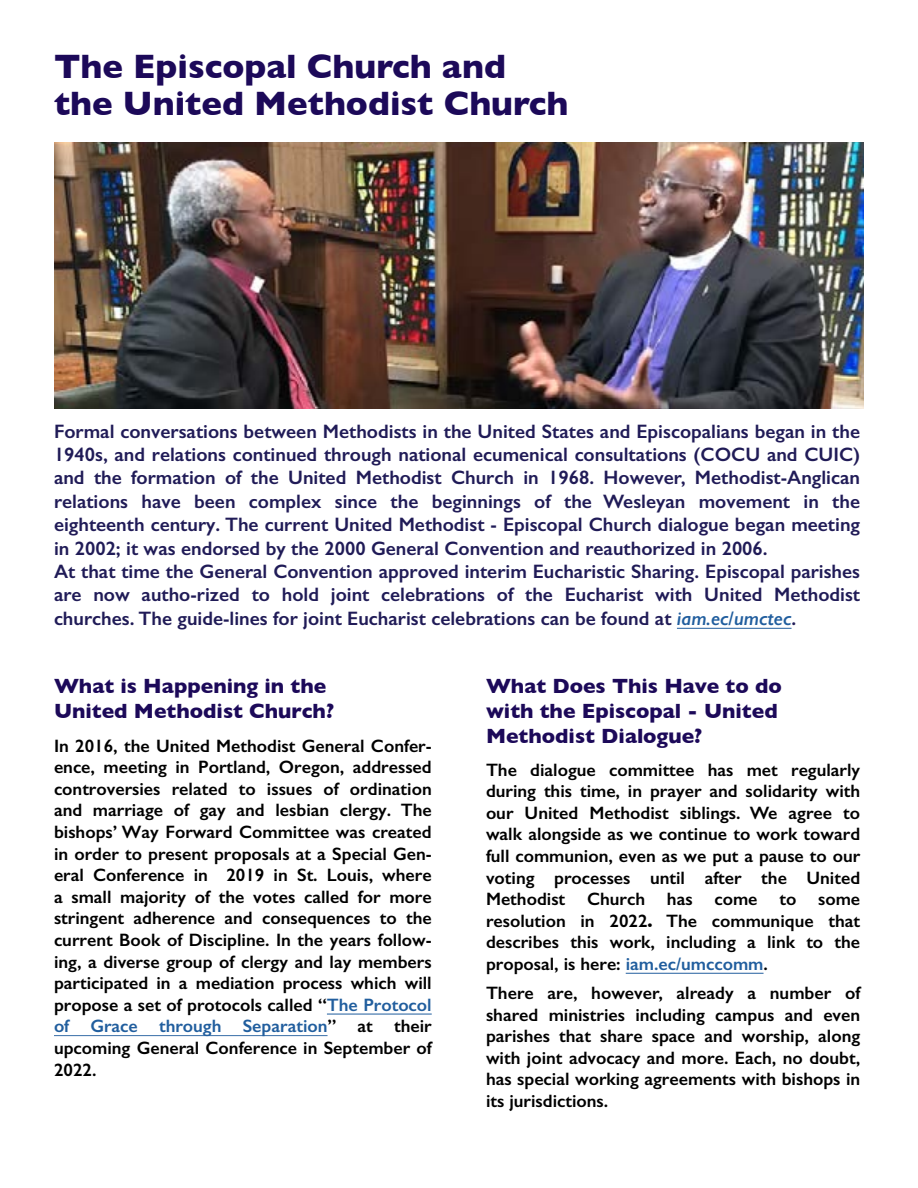
<style>
.page{position:relative;width:918px;height:1188px;background:#fff}
.page>*{position:absolute;margin:0;border:0;box-sizing:border-box;transform-origin:0 0}
.t1{font:700 34.5px/37.5px "Gill Sans";color:#1c0959}
.t2{font:700 21px/25.2px "Gill Sans";color:#1c0959}
.t3{font:600 19.5px/23.4px "Gill Sans";color:#201b57}
.t4{font:600 18px/21.6px "Gill Sans";color:#000;text-align:justify}
.s1{font-style:italic;color:#215e9e}
.s2{color:#215e9e}
.s3{font-weight:700}
</style>
<div class="page">
<img style="left:54px;top:143px;width:810px;height:265px">
<hr style="left:677px;top:628px;width:115px;height:1px;background:#215e9e">
<hr style="left:54px;top:1035px;width:274px;height:1px;background:#215e9e">
<hr style="left:327px;top:1014px;width:105px;height:1px;background:#215e9e">
<hr style="left:626px;top:973px;width:138px;height:1px;background:#215e9e">
<h1 class="t1" style="left:54px;top:46px;width:516px">The Episcopal Church and the United Methodist Church</h1>
<p class="t3" style="left:54px;top:419px;width:808px">Formal conversations between Methodists in the United States and Episcopalians began in the 1940s, and relations continued through national ecumenical consultations (COCU and CUIC) and the formation of the United Methodist Church in 1968. However, Methodist-Anglican relations have been complex since the beginnings of the Wesleyan movement in the eighteenth century. The current United Methodist - Episcopal Church dialogue began meeting in 2002; it was endorsed by the 2000 General Convention and reauthorized in 2006.<br>At that time the General Convention approved interim Eucharistic Sharing. Episcopal parishes are now autho-rized to hold joint celebrations of the Eucharist with United Methodist churches. The guide-lines for joint Eucharist celebrations can be found at <span class="s1">iam.ec/umctec</span>.</p>
<p class="t2" style="left:54px;top:672px;width:282px">What is Happening in the<br>United Methodist Church?</p>
<p class="t4" style="left:54px;top:735px;width:379px">In 2016, the United Methodist General Confer&shy;ence, meeting in Portland, Oregon, addressed controversies related to issues of ordination and marriage of gay and lesbian clergy. The bishops’ Way Forward Committee was created in order to present proposals at a Special Gen&shy;eral Conference in 2019 in St. Louis, where a small majority of the votes called for more stringent adherence and consequences to the current Book of Discipline. In the years follow&shy;ing, a diverse group of clergy and lay members participated in a mediation process which will propose a set of protocols called “<span class="s2">The Protocol of Grace through Separation</span>” at their upcoming General Conference in September of 2022.</p>
<p class="t2" style="left:486px;top:672px;width:297px">What Does This Have to do with the Episcopal - United<br>Methodist Dialogue?</p>
<p class="t4" style="left:486px;top:759px;width:376px">The dialogue committee has met regularly during this time, in prayer and solidarity with our United Methodist siblings. We agree to walk alongside as we continue to work toward full communion, even as we put a pause to our voting processes until after the United Methodist Church has come to some resolution in 2022<span class="s3">.</span> The communique that describes this work, including a link to the proposal, is here: <span class="s2">iam.ec/umccomm</span>.</p>
<p class="t4" style="left:486px;top:982px;width:376px">There are, however, already a number of shared ministries including campus and even parishes that share space and worship, along with joint advocacy and more. Each, no doubt, has special working agreements with bishops in its jurisdictions.</p>
</div>
